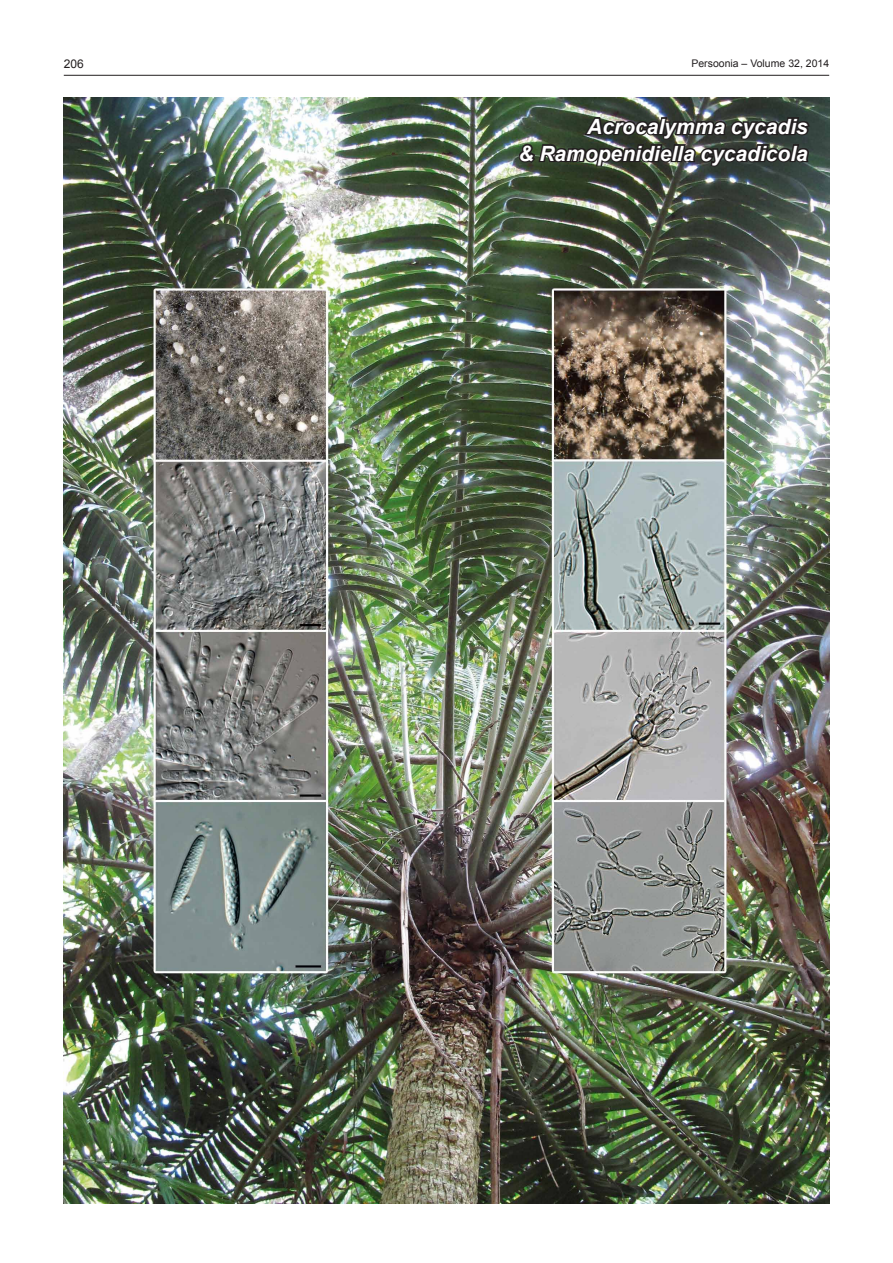
<style>
.page{position:relative;width:893px;height:1263px;background:#fff}
.page>*{position:absolute;margin:0;border:0;box-sizing:border-box;transform-origin:0 0}
.t1{font:italic 700 21px/27px "Arial";color:#fff;text-align:right}
.t2{font:12px "Arial";color:#231f20}
.t3{font:10.5px "Arial";color:#231f20}
</style>
<div class="page">
<hr style="left:64px;top:75px;width:765px;height:1px;background:#231f20">
<img style="left:64px;top:98px;width:765px;height:1105px">
<img style="left:516px;top:113px;width:295px;height:63px">
<p class="t2" style="left:64px;top:55px;width:22px">206</p>
<p class="t3" style="left:691px;top:56px;width:139px">Persoonia – Volume 32, 2014</p>
<p class="t1" style="left:518px;top:113px;width:291px">Acrocalymma cycadis<br>&amp; Ramopenidiella cycadicola</p>
</div>
